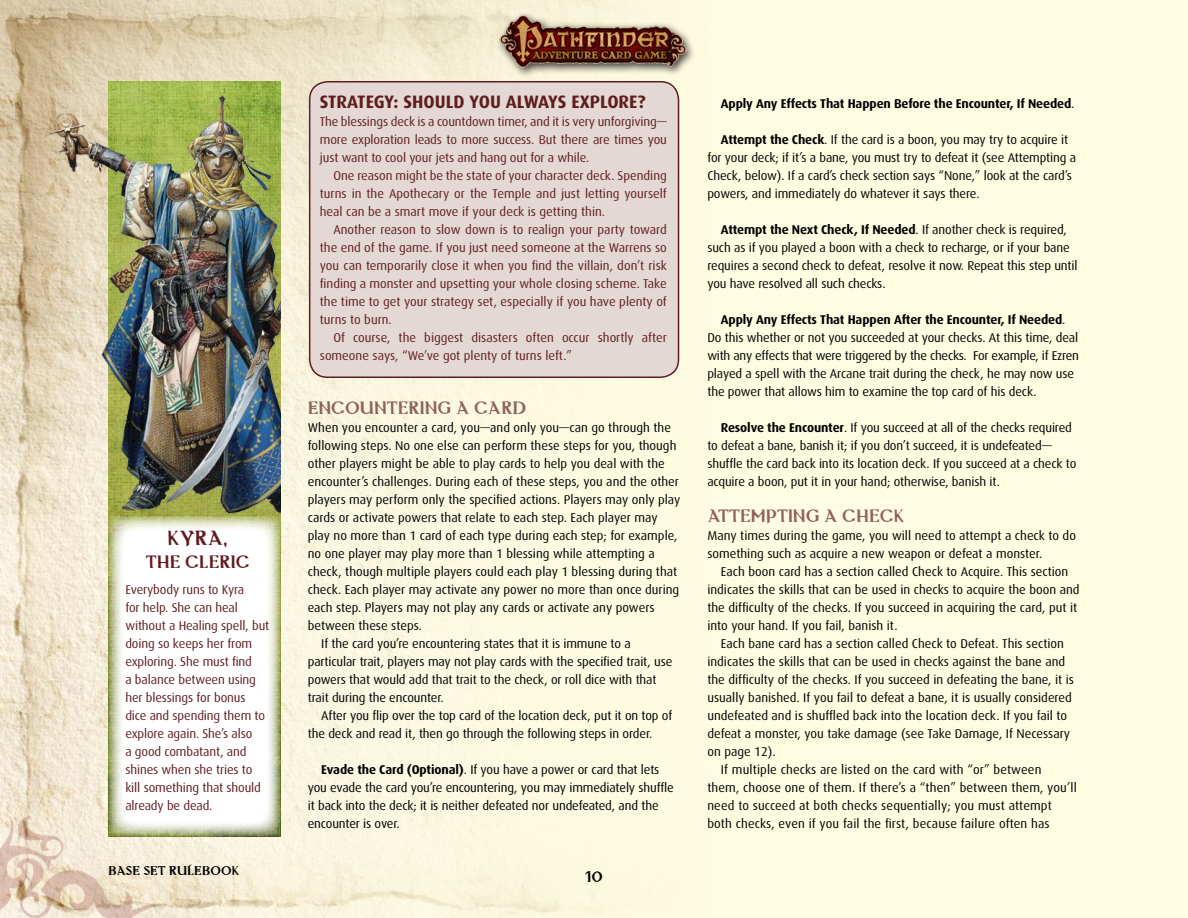
<style>
.page{position:relative;width:1188px;height:918px;background:#fffce2}
.page>*{position:absolute;margin:0;border:0;box-sizing:border-box;transform-origin:0 0}
.t1{font:24px "Masoch Dirach";color:#601d20}
.t2{font:21px "Masoch Dirach";color:#906357}
.t3{font:21px "Masoch Dirach";color:#601d20}
.t4{font:700 18px "Dax";color:#601d20}
.t5{font:18px "Masoch Dirach";color:#000}
.t6{font:15px "Masoch Dirach";color:#000}
.t7{font:12.75px/18px "Dax";letter-spacing:-.01em;color:#000}
.t8{font:12.75px/18px "Dax";letter-spacing:-.01em;color:#601d20;text-align:justify}
.t9{font:12.75px "Dax";letter-spacing:.01em;color:#000}
.t10{font:700 12.75px "Dax";letter-spacing:-.01em;color:#000}
.s1{font-weight:700}
.s2{font-weight:400}
</style>
<div class="page">
<img style="left:0;top:0;width:680px;height:918px">
<div style="left:495px;top:11px;width:201px;height:67px;background:#000;opacity:.75"></div>
<img style="left:499px;top:14px;width:187px;height:54px">
<img style="left:0;top:815px;width:177px;height:103px">
<div style="left:310px;top:82px;width:369px;height:295px;background:#e3d8d4;border-radius:18px"></div>
<div style="left:309px;top:81px;width:370px;height:297px;border:2px solid #601d20;border-radius:18px"></div>
<img style="left:46px;top:84px;width:235px;height:459px">
<div style="left:109px;top:516px;width:171px;height:320px;background:#fff"></div>
<h1 class="t1" style="left:168px;top:525px;width:62px">KYRA,</h1>
<h2 class="t3" style="left:146px;top:550px;width:105px">THE CLERIC</h2>
<p class="t8" style="left:125px;top:581px;width:145px;text-align:left">Everybody runs to Kyra<br>for help. She can heal without a Healing spell, but doing so keeps her from exploring. She must find<br>a balance between using her blessings for bonus dice and spending them to explore again. She’s also<br>a good combatant, and shines when she tries to kill something that should already be dead.</p>
<p class="t6" style="left:108px;top:862px;width:133px">BASE SET RULEBOOK</p>
<h3 class="t4" style="left:320px;top:92px;width:327px">Strategy: Should You Always Explore?</h3>
<p class="t8" style="left:320px;top:113px;width:349px">The blessings deck is a countdown timer, and it is very unforgiving— more exploration leads to more success. But there are times you just want to cool your jets and hang out for a while.</p>
<p class="t8" style="left:320px;top:167px;width:349px;text-indent:14px">One reason might be the state of your character deck. Spending turns in the Apothecary or the Temple and just letting yourself heal can be a smart move if your deck is getting thin.</p>
<p class="t8" style="left:320px;top:221px;width:349px;text-indent:14px">Another reason to slow down is to realign your party toward the end of the game. If you just need someone at the Warrens so you can temporarily close it when you find the villain, don’t risk finding a monster and upsetting your whole closing scheme. Take the time to get your strategy set, especially if you have plenty of turns to burn.</p>
<p class="t8" style="left:320px;top:329px;width:349px;text-indent:14px">Of course, the biggest disasters often occur shortly after someone says, “We’ve got plenty of turns left.”</p>
<h2 class="t2" style="left:308px;top:396px;width:220px">ENCOUNTERING A CARD</h2>
<p class="t7" style="left:308px;top:419px;width:365px">When you encounter a card, you—and only you—can go through the</p>
<p class="t7" style="left:308px;top:437px;width:370px">following steps. No one else can perform these steps for you, though</p>
<p class="t7" style="left:308px;top:455px;width:359px">other players might be able to play cards to help you deal with the</p>
<p class="t7" style="left:308px;top:473px;width:373px">encounter’s challenges. During each of these steps, you and the other</p>
<p class="t7" style="left:308px;top:491px;width:374px">players may perform only the specified actions. Players may only play</p>
<p class="t7" style="left:308px;top:509px;width:351px">cards or activate powers that relate to each step. Each player may</p>
<p class="t7" style="left:308px;top:527px;width:371px">play no more than 1 card of each type during each step; for example,</p>
<p class="t7" style="left:308px;top:545px;width:349px">no one player may play more than 1 blessing while attempting a</p>
<p class="t7" style="left:308px;top:563px;width:371px">check, though multiple players could each play 1 blessing during that</p>
<p class="t7" style="left:308px;top:581px;width:373px">check. Each player may activate any power no more than once during</p>
<p class="t7" style="left:308px;top:599px;width:348px">each step. Players may not play any cards or activate any powers</p>
<p class="t7" style="left:308px;top:617px;width:116px">between these steps.</p>
<p class="t7" style="left:321px;top:635px;width:311px">If the card you’re encountering states that it is immune to a</p>
<p class="t7" style="left:308px;top:653px;width:366px">particular trait, players may not play cards with the specified trait, use</p>
<p class="t7" style="left:308px;top:671px;width:350px">powers that would add that trait to the check, or roll dice with that</p>
<p class="t7" style="left:308px;top:689px;width:137px">trait during the encounter.</p>
<p class="t7" style="left:321px;top:707px;width:353px">After you flip over the top card of the location deck, put it on top of</p>
<p class="t7" style="left:308px;top:725px;width:346px">the deck and read it, then go through the following steps in order.</p>
<p class="t7" style="left:308px;top:761px;width:368px;text-indent:14px"><span class="s1">Evade the Card (Optional)</span>. If you have a power or card that lets you evade the card you’re encountering, you may immediately shuffle it back into the deck; it is neither defeated nor undefeated, and the encounter is over.</p>
<h3 class="t5" style="left:585px;top:867px;width:20px">10</h3>
<p class="t10" style="left:721px;top:96px;width:355px">Apply Any Effects That Happen Before the Encounter, If Needed<span class="s2">.</span></p>
<p class="t7" style="left:707px;top:131px;width:370px;text-indent:14px"><span class="s1">Attempt the Check</span>. If the card is a boon, you may try to acquire it for your deck; if it’s a bane, you must try to defeat it (see Attempting a Check, below). If a card’s check section says “None,” look at the card’s powers, and immediately do whatever it says there.</p>
<p class="t7" style="left:707px;top:221px;width:372px;text-indent:14px"><span class="s1">Attempt the Next Check, If Needed</span>. If another check is required, such as if you played a boon with a check to recharge, or if your bane requires a second check to defeat, resolve it now. Repeat this step until you have resolved all such checks.</p>
<p class="t7" style="left:707px;top:311px;width:373px;text-indent:14px"><span class="s1">Apply Any Effects That Happen After the Encounter, If Needed</span>.<br>Do this whether or not you succeeded at your checks. At this time, deal with any effects that were triggered by the checks. For example, if Ezren played a spell with the Arcane trait during the check, he may now use the power that allows him to examine the top card of his deck.</p>
<p class="t7" style="left:707px;top:419px;width:371px;text-indent:14px"><span class="s1">Resolve the Encounter</span>. If you succeed at all of the checks required to defeat a bane, banish it; if you don’t succeed, it is undefeated— shuffle the card back into its location deck. If you succeed at a check to acquire a boon, put it in your hand; otherwise, banish it.</p>
<h2 class="t2" style="left:707px;top:504px;width:198px">ATTEMPTING A CHECK</h2>
<p class="t7" style="left:707px;top:527px;width:370px">Many times during the game, you will need to attempt a check to do something such as acquire a new weapon or defeat a monster.</p>
<p class="t7" style="left:707px;top:563px;width:374px;text-indent:14px">Each boon card has a section called Check to Acquire. This section indicates the skills that can be used in checks to acquire the boon and the difficulty of the checks. If you succeed in acquiring the card, put it into your hand. If you fail, banish it.</p>
<p class="t7" style="left:721px;top:635px;width:345px">Each bane card has a section called Check to Defeat. This section</p>
<p class="t7" style="left:707px;top:653px;width:359px">indicates the skills that can be used in checks against the bane and</p>
<p class="t7" style="left:707px;top:671px;width:368px">the difficulty of the checks. If you succeed in defeating the bane, it is</p>
<p class="t7" style="left:707px;top:689px;width:366px">usually banished. If you fail to defeat a bane, it is usually considered</p>
<p class="t7" style="left:707px;top:707px;width:361px">undefeated and is shuffled back into the location deck. If you fail to</p>
<p class="t7" style="left:707px;top:725px;width:364px">defeat a monster, you take damage (see Take Damage, If Necessary</p>
<p class="t7" style="left:707px;top:743px;width:70px">on page 12).</p>
<p class="t9" style="left:721px;top:763px;width:322px">If multiple checks are listed on the card with “or” between</p>
<p class="t9" style="left:707px;top:781px;width:371px">them, choose one of them. If there’s a “then” between them, you’ll</p>
<p class="t9" style="left:707px;top:799px;width:346px">need to succeed at both checks sequentially; you must attempt</p>
<p class="t9" style="left:707px;top:817px;width:344px">both checks, even if you fail the first, because failure often has</p>
</div>
